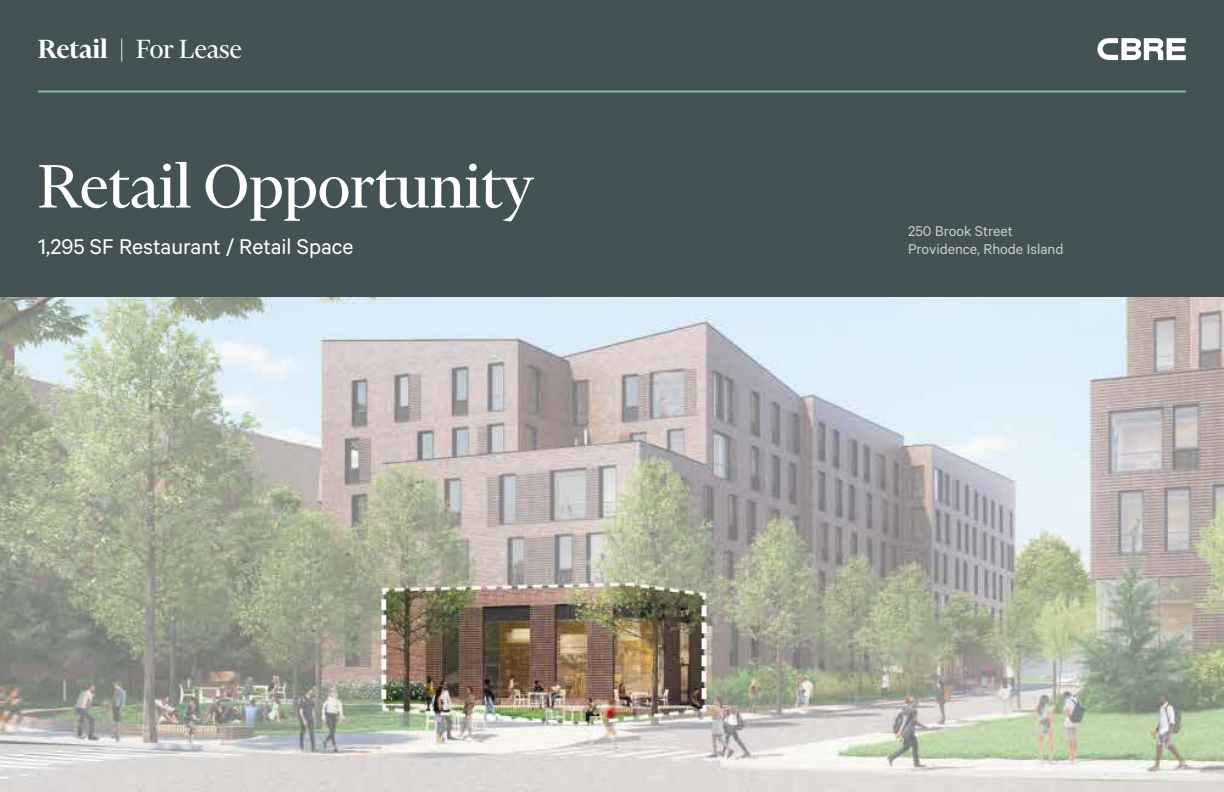
<style>
.page{position:relative;width:1224px;height:792px;background:#435254}
.page>*{position:absolute;margin:0;border:0;box-sizing:border-box;transform-origin:0 0}
.t1{font:70px "Financier Display";color:#fff}
.t2{font:30px "Financier Display";color:#fff}
.t3{font:24px "Calibre";color:#fff}
.t4{font:16px/18px "Calibre";color:#cbcdca}
.s1{font-weight:600}
</style>
<div class="page">
<img style="left:0;top:297px;width:1224px;height:495px">
<svg style="left:1097px;top:38px;width:89px;height:22px"></svg>
<hr style="left:38px;top:90px;width:1148px;height:2px;background:#80bcad">
<h2 class="t2" style="left:38px;top:33px;width:205px"><span class="s1">Retail</span> | For Lease</h2>
<h1 class="t1" style="left:38px;top:150px;width:498px">Retail Opportunity</h1>
<h3 class="t3" style="left:38px;top:233px;width:317px">1,295 SF Restaurant / Retail Space</h3>
<p class="t4" style="left:908px;top:221px;width:157px">250 Brook Street<br>Providence, Rhode Island</p>
</div>
